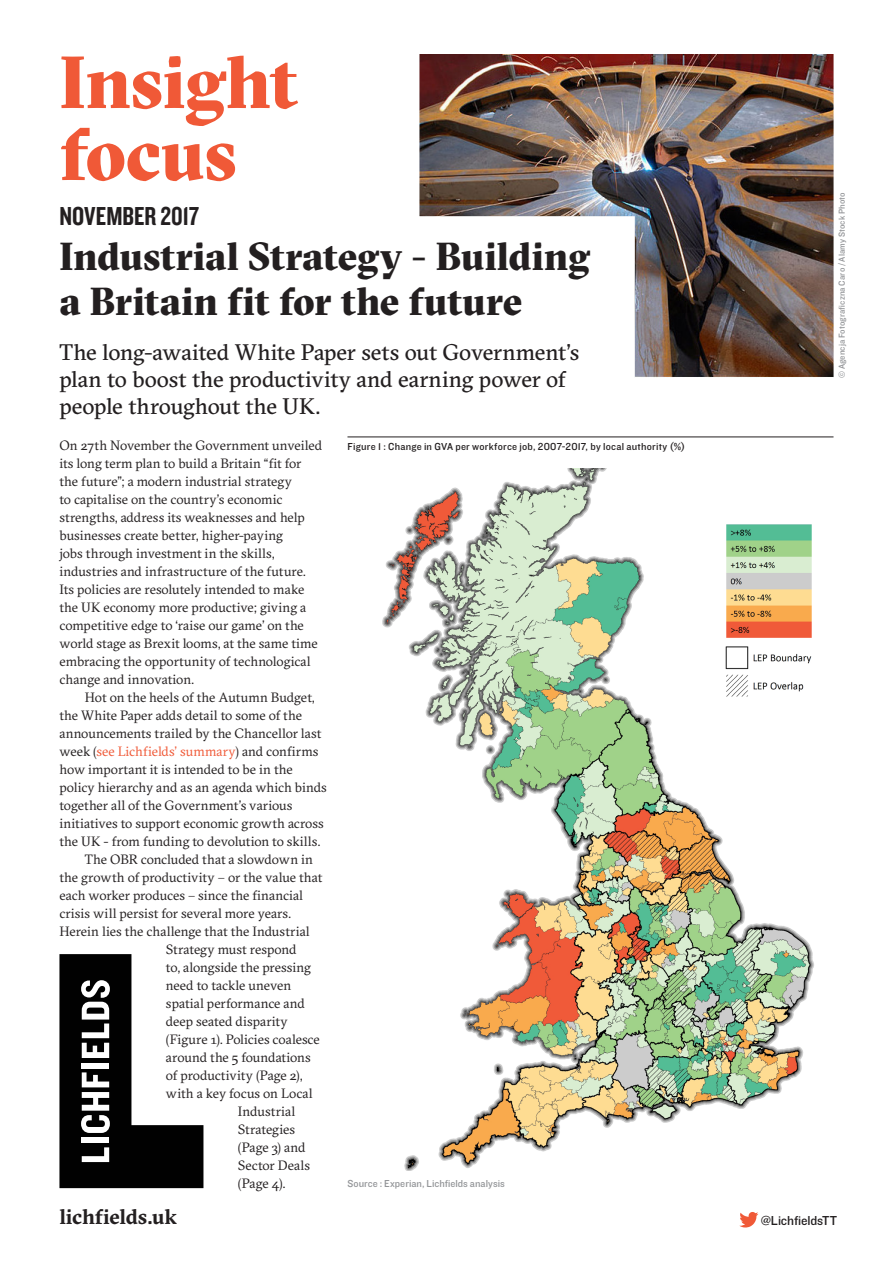
<style>
.page{position:relative;width:893px;height:1263px;background:#fff}
.page>*{position:absolute;margin:0;border:0;box-sizing:border-box;transform-origin:0 0}
.Title_49_48{font:900 73.5px/72px "GT Sectra Fine";letter-spacing:-.015em;color:#f05937}
.Heading_26_30{font:900 39px/45px "GT Sectra Fine";letter-spacing:-.005em;color:#231f20}
.Date_18_18{font:27px "Knockout 49 Liteweight";color:#231f20}
.Subheading_15_18{font:22.5px/27px "GT Sectra";letter-spacing:-.01em;color:#231f20}
.t1{font:700 21px "GT Sectra";letter-spacing:-.005em;color:#231f20}
.Body_Text_9_12{font:13.5px/18px "GT Sectra";color:#231f20}
.t2{font:13.5px "Knockout 31 Junior Middlewt";letter-spacing:-.005em;color:#231f20}
.Figure_Text{font:10.5px "Knockout 31 Junior Middlewt";letter-spacing:.02em;color:#231f20}
.Source_Text{font:10.5px "Knockout 31 Junior Middlewt";letter-spacing:.005em;color:#939598}
.Captions_9_12{font:9px "Knockout 31 Junior Middlewt";letter-spacing:.005em;color:#939598}
.s1{color:#f05937}
</style>
<div class="page">
<svg style="left:739px;top:1212px;width:19px;height:15px"></svg>
<svg style="left:59px;top:954px;width:144px;height:234px"></svg>
<img style="left:419px;top:54px;width:414px;height:324px">
<img style="left:382px;top:468px;width:432px;height:702px">
<div style="left:359px;top:469px;width:36px;height:38px;background:#fff"></div>
<div style="left:713px;top:469px;width:126px;height:55px;background:#fff"></div>
<hr style="left:347px;top:436px;width:486px;height:1px;background:#231f20">
<p class="Title_49_48" style="left:59px;top:44px;width:241px">Insight focus</p>
<p class="Date_18_18" style="left:59px;top:199px;width:141px">NOVEMBER 2017</p>
<p class="Heading_26_30" style="left:59px;top:233px;width:532px">Industrial Strategy - Building a Britain fit for the future</p>
<p class="Subheading_15_18" style="left:59px;top:339px;width:521px">The long-awaited White Paper sets out Government’s plan to boost the productivity and earning power of people throughout the UK.</p>
<p class="Body_Text_9_12" style="left:59px;top:436px;width:264px">On 27th November the Government unveiled its long term plan to build a Britain “fit for the future”; a modern industrial strategy<br>to capitalise on the country’s economic strengths, address its weaknesses and help businesses create better, higher-paying<br>jobs through investment in the skills, industries and infrastructure of the future.<br>Its policies are resolutely intended to make the UK economy more productive; giving a competitive edge to ‘raise our game’ on the world stage as Brexit looms, at the same time embracing the opportunity of technological change and innovation.</p>
<p class="Body_Text_9_12" style="left:59px;top:688px;width:269px;text-indent:26px">Hot on the heels of the Autumn Budget, the White Paper adds detail to some of the announcements trailed by the Chancellor last week (<span class="s1">see Lichfields’ summary</span>) and confirms how important it is intended to be in the policy hierarchy and as an agenda which binds together all of the Government’s various initiatives to support economic growth across the UK - from funding to devolution to skills.</p>
<p class="Body_Text_9_12" style="left:85px;top:850px;width:230px">The OBR concluded that a slowdown in</p>
<p class="Body_Text_9_12" style="left:59px;top:868px;width:264px">the growth of productivity – or the value that</p>
<p class="Body_Text_9_12" style="left:59px;top:886px;width:245px">each worker produces – since the financial</p>
<p class="Body_Text_9_12" style="left:59px;top:904px;width:233px">crisis will persist for several more years.</p>
<p class="Body_Text_9_12" style="left:59px;top:922px;width:252px">Herein lies the challenge that the Industrial</p>
<p class="Body_Text_9_12" style="left:166px;top:940px;width:132px">Strategy must respond</p>
<p class="Body_Text_9_12" style="left:166px;top:958px;width:147px">to, alongside the pressing</p>
<p class="Body_Text_9_12" style="left:166px;top:976px;width:127px">need to tackle uneven</p>
<p class="Body_Text_9_12" style="left:166px;top:994px;width:140px">spatial performance and</p>
<p class="Body_Text_9_12" style="left:166px;top:1012px;width:123px">deep seated disparity</p>
<p class="Body_Text_9_12" style="left:166px;top:1030px;width:155px">(Figure 1). Policies coalesce</p>
<p class="Body_Text_9_12" style="left:166px;top:1048px;width:146px">around the 5 foundations</p>
<p class="Body_Text_9_12" style="left:166px;top:1066px;width:138px">of productivity (Page 2),</p>
<p class="Body_Text_9_12" style="left:166px;top:1084px;width:148px">with a key focus on Local</p>
<p class="Body_Text_9_12" style="left:238px;top:1102px;width:59px">Industrial</p>
<p class="Body_Text_9_12" style="left:238px;top:1120px;width:59px">Strategies</p>
<p class="Body_Text_9_12" style="left:238px;top:1138px;width:69px">(Page 3) and</p>
<p class="Body_Text_9_12" style="left:238px;top:1156px;width:74px">Sector Deals</p>
<p class="Body_Text_9_12" style="left:238px;top:1174px;width:49px">(Page 4).</p>
<p class="Figure_Text" style="left:347px;top:439px;width:339px">Figure 1 : Change in GVA per workforce job, 2007-2017, by local authority (%)</p>
<p class="Source_Text" style="left:347px;top:1176px;width:159px">Source : Experian, Lichfields analysis</p>
<p class="Captions_9_12" style="left:836px;top:378px;width:187px;rotate:-90deg">© Agencja Fotograficzna Caro / Alamy Stock Photo</p>
<h3 class="t1" style="left:59px;top:1203px;width:119px">lichfields.uk</h3>
<p class="t2" style="left:761px;top:1211px;width:78px">@LichfieldsTT</p>
</div>
